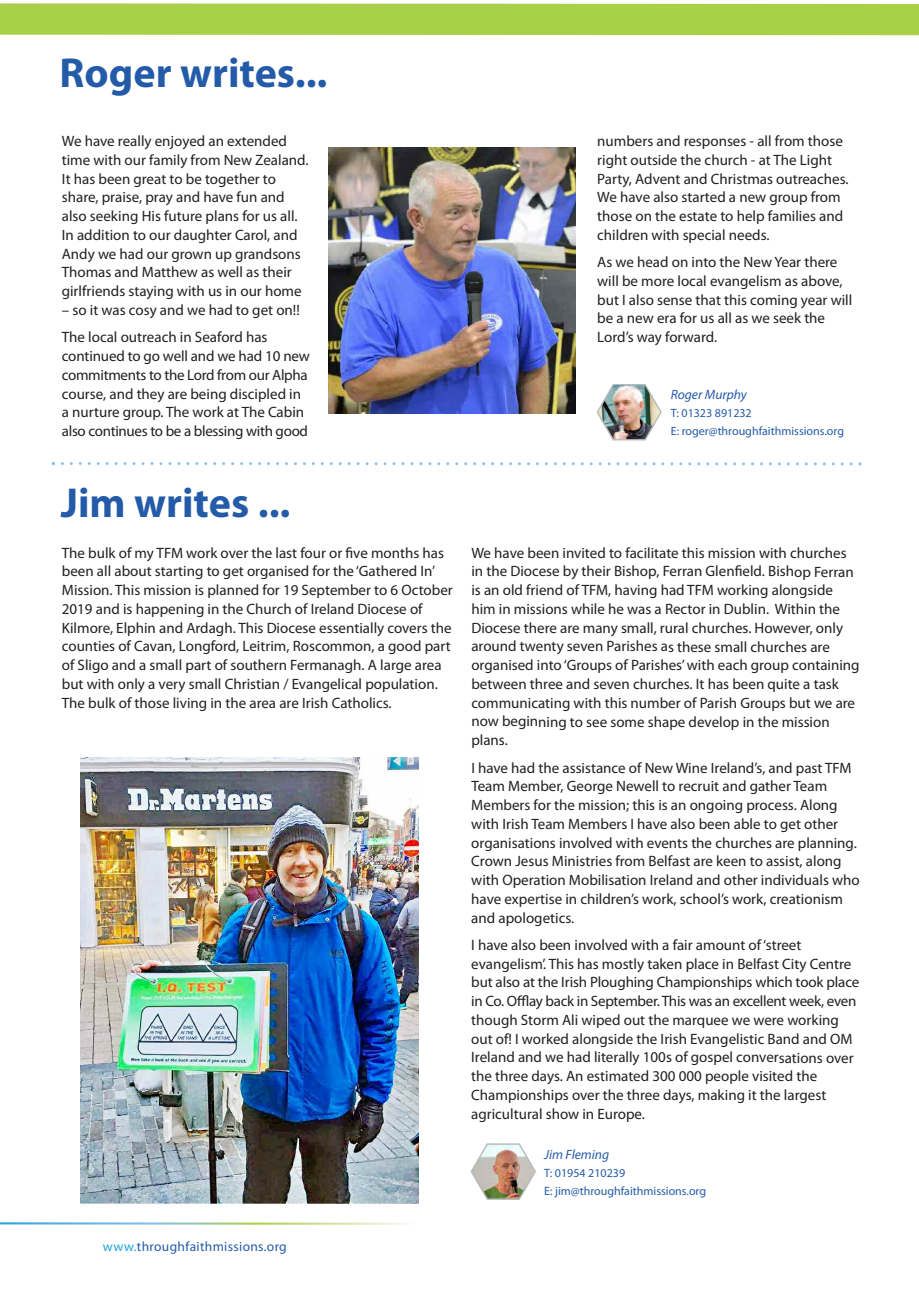
<style>
.page{position:relative;width:919px;height:1289px;background:#fff}
.page>*{position:absolute;margin:0;border:0;box-sizing:border-box;transform-origin:0 0}
.t1{font:700 42px "Myriad Pro";color:#245ba9}
.t2{font:15px/18.8px "Myriad Pro";color:#231f20}
.t3{font:13.5px "Myriad Pro";letter-spacing:.025em;color:#245ba9}
.t4{font:italic 13.5px "Myriad Pro";color:#245ba9}
.t5{font:12px/18px "Myriad Pro";color:#245ba9}
.s1{color:#1ea3dc}
</style>
<div class="page">
<svg style="left:0;top:1222px;width:410px;height:2px"></svg>
<div style="left:0;top:3px;width:918px;height:32px;background:#a9d049"></div>
<img style="left:80px;top:757px;width:338px;height:446px">
<svg style="left:52px;top:462px;width:809px;height:3px"></svg>
<img style="left:470px;top:1143px;width:66px;height:56px">
<img style="left:328px;top:147px;width:247px;height:266px">
<img style="left:596px;top:384px;width:65px;height:56px">
<h1 class="t1" style="left:60px;top:57px;width:269px">Roger writes...</h1>
<p class="t2" style="left:62px;top:133px;width:248px">We have really enjoyed an extended time with our family from New Zealand.<br>It has been great to be together to share, praise, pray and have fun and also seeking His future plans for us all.<br>In addition to our daughter Carol, and Andy we had our grown up grandsons Thomas and Matthew as well as their girlfriends staying with us in our home</p>
<p class="t2" style="left:62px;top:297px;width:239px;line-height:27.3px">– so it was cosy and we had to get on!!<br>The local outreach in Seaford has</p>
<p class="t2" style="left:62px;top:348px;width:249px">continued to go well and we had 10 new commitments to the Lord from our Alpha course, and they are being discipled in a nurture group. The work at The Cabin also continues to be a blessing with good</p>
<p class="t2" style="left:597px;top:133px;width:253px">numbers and responses - all from those right outside the church - at The Light Party, Advent and Christmas outreaches.<br>We have also started a new group from those on the estate to help families and children with special needs.</p>
<p class="t2" style="left:597px;top:254px;width:256px">As we head on into the New Year there will be more local evangelism as above, but I also sense that this coming year will be a new era for us all as we seek the Lord’s way forward.</p>
<p class="t4" style="left:670px;top:389px;width:77px">Roger Murphy</p>
<p class="t5" style="left:670px;top:405px;width:175px">T: 01323 891232<br>E: roger@throughfaithmissions.org</p>
<h1 class="t1" style="left:61px;top:487px;width:231px">Jim writes ...</h1>
<p class="t2" style="left:62px;top:544px;width:392px">The bulk of my TFM work over the last four or five months has been all about starting to get organised for the ‘Gathered In’ Mission. This mission is planned for 19 September to 6 October 2019 and is happening in the Church of Ireland Diocese of Kilmore, Elphin and Ardagh. This Diocese essentially covers the counties of Cavan, Longford, Leitrim, Roscommon, a good part of Sligo and a small part of southern Fermanagh. A large area but with only a very small Christian / Evangelical population.<br>The bulk of those living in the area are Irish Catholics.</p>
<p class="t2" style="left:471px;top:544px;width:390px">We have been invited to facilitate this mission with churches in the Diocese by their Bishop, Ferran Glenfield. Bishop Ferran is an old friend of TFM, having had TFM working alongside him in missions while he was a Rector in Dublin. Within the Diocese there are many small, rural churches. However, only around twenty seven Parishes as these small churches are organised into‘Groups of Parishes’with each group containing between three and seven churches. It has been quite a task communicating with this number of Parish Groups but we are now beginning to see some shape develop in the mission plans.</p>
<p class="t2" style="left:471px;top:759px;width:390px">I have had the assistance of New Wine Ireland’s, and past TFM Team Member, George Newell to recruit and gather Team Members for the mission; this is an ongoing process. Along with Irish Team Members I have also been able to get other organisations involved with events the churches are planning.<br>Crown Jesus Ministries from Belfast are keen to assist, along with Operation Mobilisation Ireland and other individuals who have expertise in children’s work, school’s work, creationism and apologetics.</p>
<p class="t2" style="left:471px;top:936px;width:389px">I have also been involved with a fair amount of‘street evangelism’. This has mostly taken place in Belfast City Centre but also at the Irish Ploughing Championships which took place in Co. Offlay back in September. This was an excellent week, even though Storm Ali wiped out the marquee we were working out of! I worked alongside the Irish Evangelistic Band and OM Ireland and we had literally 100s of gospel conversations over the three days. An estimated 300 000 people visited the Championships over the three days, making it the largest agricultural show in Europe.</p>
<p class="t4" style="left:544px;top:1148px;width:66px">Jim Fleming</p>
<p class="t5" style="left:544px;top:1164px;width:163px">T: 01954 210239<br>E: jim@throughfaithmissions.org</p>
<p class="t3" style="left:103px;top:1241px;width:185px"><span class="s1">www.</span>throughfaithmissions.org</p>
</div>
